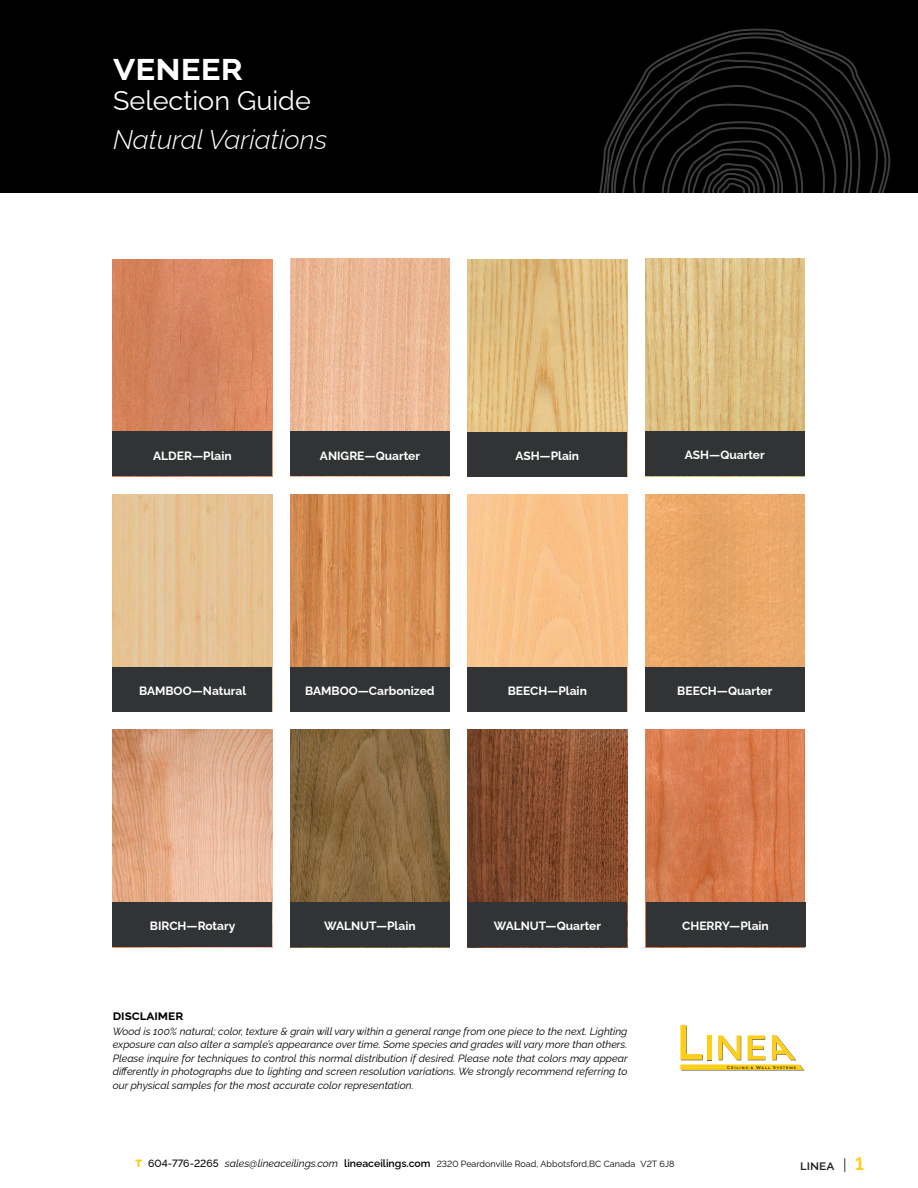
<style>
.page{position:relative;width:918px;height:1188px;background:#fff}
.page>*{position:absolute;margin:0;border:0;box-sizing:border-box;transform-origin:0 0}
.t1{font:700 37.5px "Raleway";color:#fff}
.t2{font:italic 300 27px "Raleway";color:#fff}
.t3{font:27px "Raleway";color:#fff}
.t4{font:700 13.5px "Raleway";color:#000001}
.t5{font:600 13.5px "Raleway";color:#231f20}
.t6{font:700 12px "Raleway";color:#fff}
.t7{font:italic 10.5px/13.5px "Raleway";color:#000001;text-align:justify}
.t8{font:9px "Raleway";color:#000001}
.t9{font:500 4.2px "Montserrat";letter-spacing:.205em;color:#000001}
.s1{font-weight:900;font-size:10.5px;color:#fece19}
.s2{font-weight:500;font-size:10.5px}
.s3{font-style:italic;font-size:10.5px}
.s4{font-weight:600;font-size:10.5px}
.s5{font-weight:400;font-size:15px}
.s6{font-weight:700;font-size:18px;color:#fece19}
</style>
<div class="page">
<div style="left:0;top:0;width:918px;height:193px;background:#000001"></div>
<img style="left:468px;top:260px;width:159px;height:172px">
<img style="left:290px;top:259px;width:160px;height:218px">
<img style="left:113px;top:259px;width:159px;height:218px">
<div style="left:113px;top:431px;width:159px;height:45px;background:#313334"></div>
<div style="left:290px;top:431px;width:160px;height:45px;background:#313334"></div>
<div style="left:468px;top:432px;width:159px;height:45px;background:#313334"></div>
<img style="left:290px;top:495px;width:160px;height:172px">
<img style="left:468px;top:495px;width:159px;height:172px">
<img style="left:645px;top:494px;width:159px;height:173px">
<img style="left:645px;top:259px;width:159px;height:218px">
<img style="left:113px;top:730px;width:159px;height:172px">
<img style="left:113px;top:494px;width:159px;height:173px">
<div style="left:645px;top:431px;width:159px;height:45px;background:#313334"></div>
<div style="left:113px;top:667px;width:159px;height:45px;background:#313334"></div>
<div style="left:290px;top:667px;width:160px;height:45px;background:#313334"></div>
<div style="left:468px;top:667px;width:159px;height:45px;background:#313334"></div>
<div style="left:645px;top:667px;width:159px;height:45px;background:#313334"></div>
<div style="left:113px;top:902px;width:159px;height:45px;background:#313334"></div>
<img style="left:290px;top:730px;width:160px;height:172px">
<img style="left:468px;top:730px;width:159px;height:172px">
<img style="left:645px;top:730px;width:159px;height:217px">
<div style="left:290px;top:902px;width:160px;height:45px;background:#313334"></div>
<div style="left:468px;top:902px;width:159px;height:45px;background:#313334"></div>
<div style="left:646px;top:902px;width:159px;height:45px;background:#313334"></div>
<svg style="left:680px;top:1025px;width:124px;height:46px"></svg>
<svg style="left:599px;top:95px;width:289px;height:98px"></svg>
<svg style="left:605px;top:28px;width:263px;height:165px"></svg>
<h1 class="t1" style="left:113px;top:37px;width:132px">veneer</h1>
<h2 class="t3" style="left:113px;top:79px;width:199px">Selection Guide</h2>
<h2 class="t2" style="left:113px;top:118px;width:216px">Natural Variations</h2>
<p class="t6" style="left:153px;top:446px;width:80px">ALDER—Plain</p>
<p class="t6" style="left:320px;top:446px;width:102px">ANIGRE—Quarter</p>
<p class="t6" style="left:515px;top:446px;width:65px">ASH—Plain</p>
<p class="t6" style="left:685px;top:446px;width:81px">ASH—Quarter</p>
<p class="t6" style="left:139px;top:681px;width:109px">BAMBOO—Natural</p>
<p class="t6" style="left:305px;top:681px;width:131px">BAMBOO—Carbonized</p>
<p class="t6" style="left:508px;top:681px;width:81px">BEECH—Plain</p>
<p class="t6" style="left:677px;top:681px;width:97px">BEECH—Quarter</p>
<p class="t6" style="left:150px;top:917px;width:87px">BIRCH—Rotary</p>
<p class="t6" style="left:324px;top:917px;width:93px">WALNUT—Plain</p>
<p class="t6" style="left:494px;top:917px;width:109px">WALNUT—Quarter</p>
<p class="t6" style="left:682px;top:917px;width:88px">CHERRY—Plain</p>
<p class="t4" style="left:113px;top:1005px;width:72px">disclaimer</p>
<p class="t7" style="left:113px;top:1023px;width:516px">Wood is 100% natural; color, texture &amp; grain will vary within a general range from one piece to the next. Lighting exposure can also alter a sample’s appearance over time. Some species and grades will vary more than others.<br>Please inquire for techniques to control this normal distribution if desired. Please note that colors may appear differently in photographs due to lighting and screen resolution variations. We strongly recommend referring to our physical samples for the most accurate color representation.</p>
<p class="t9" style="left:727px;top:1064px;width:70px">CEILING &amp; WALL SYSTEMS</p>
<p class="t8" style="left:135px;top:1157px;width:541px"><span class="s1">T</span> <span class="s2">604-776-2265</span> <span class="s3">sales@lineaceilings.com</span> <span class="s4">lineaceilings.com</span> 2320 Peardonville Road, Abbotsford,BC Canada V2T 6J8</p>
<p class="t5" style="left:800px;top:1155px;width:65px">linea <span class="s5">|</span> <span class="s6">1</span></p>
</div>
